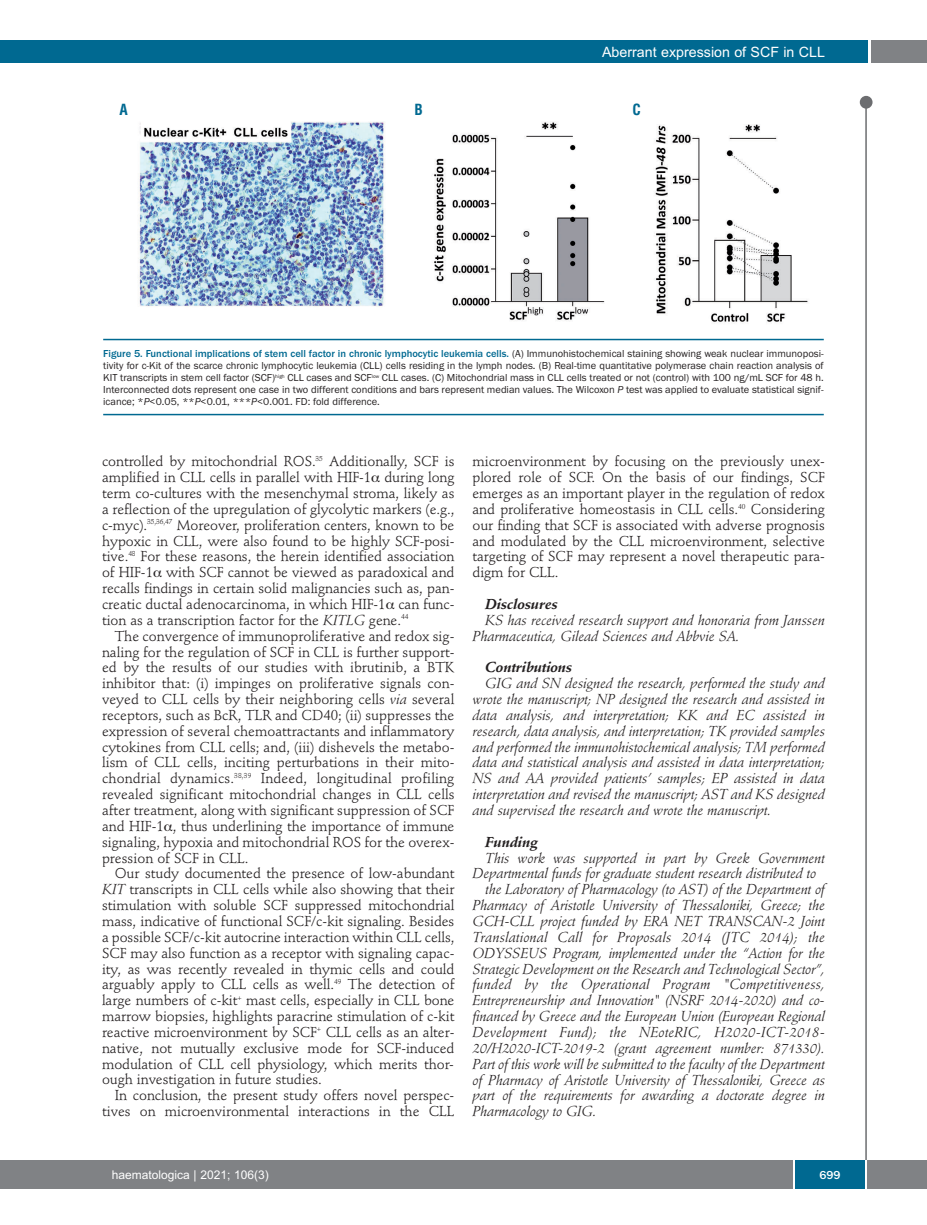
<style>
.page{position:relative;width:927px;height:1225px;background:#fff}
.page>*{position:absolute;margin:0;border:0;box-sizing:border-box;transform-origin:0 0}
.t1{font:700 condensed 15px "Helvetica";color:#006991}
.t2{font:14.25px/15.9px "Stempel Schneidler";letter-spacing:-.005em;color:#231f20;text-align:justify}
.t3{font:italic 14.25px/15.9px "Stempel Schneidler";letter-spacing:-.01em;color:#231f20}
.t4{font:italic 14.25px "Stempel Schneidler";letter-spacing:.01em;color:#231f20}
.t5{font:italic 700 14.25px "Stempel Schneidler";letter-spacing:-.005em;color:#231f20}
.t6{font:14.25px "Arial";color:#fff}
.t7{font:12px "Arial";color:#fff}
.t8{font:500 12px "Franklin Gothic";color:#fff}
.t9{font:10.5px/12px "Franklin Gothic";color:#231f20;text-align:justify}
.s1{font-weight:500;color:#006991}
.s2{font-style:italic}
</style>
<div class="page">
<div style="left:860px;top:96px;width:12px;height:13px;background:#6c6d70;border-radius:50%"></div>
<hr style="left:865px;top:98px;width:2px;height:1062px;background:#6c6d70">
<div style="left:871px;top:40px;width:56px;height:22px;background:#808285"></div>
<div style="left:18px;top:40px;width:849px;height:22px;background:#006991"></div>
<div style="left:17px;top:1160px;width:910px;height:28px;background:#808285"></div>
<div style="left:795px;top:1160px;width:70px;height:28px;background:#006991"></div>
<hr style="left:793px;top:1160px;width:2px;height:28px;background:#fff">
<hr style="left:865px;top:1160px;width:2px;height:28px;background:#fff">
<div style="left:0;top:40px;width:19px;height:22px;background:#006991"></div>
<div style="left:0;top:1160px;width:18px;height:28px;background:#808285"></div>
<img style="left:139px;top:121px;width:669px;height:201px">
<hr style="left:103px;top:339px;width:721px;height:1px;background:#006991">
<hr style="left:103px;top:414px;width:721px;height:1px;background:#006991">
<p class="t6" style="left:602px;top:44px;width:224px">Aberrant expression of SCF in CLL</p>
<p class="t1" style="left:120px;top:101px;width:10px">A</p>
<p class="t1" style="left:415px;top:101px;width:10px">B</p>
<p class="t1" style="left:633px;top:101px;width:10px">C</p>
<p class="t9" style="left:103px;top:348px;width:722px"><span class="s1">Figure 5. Functional implications of stem cell factor in chronic lymphocytic leukemia cells.</span> (A) Immunohistochemical staining showing weak nuclear immunoposi&shy;tivity for c-Kit of the scarce chronic lymphocytic leukemia (CLL) cells residing in the lymph nodes. (B) Real-time quantitative polymerase chain reaction analysis of KIT transcripts in stem cell factor (SCF)<sup>high</sup> CLL cases and SCF<sup>low</sup> CLL cases. (C) Mitochondrial mass in CLL cells treated or not (control) with 100 ng/mL SCF for 48 h.<br>Interconnected dots represent one case in two different conditions and bars represent median values. The Wilcoxon <span class="s2">P</span> test was applied to evaluate statistical signif&shy;icance; *<span class="s2">P</span>&lt;0.05, **<span class="s2">P</span>&lt;0.01, ***<span class="s2">P</span>&lt;0.001. FD: fold difference.</p>
<p class="t2" style="left:102px;top:455px;width:354px">controlled by mitochondrial ROS.<sup>35</sup> Additionally, SCF is amplified in CLL cells in parallel with HIF-1 during long term co-cultures with the mesenchymal stroma, likely as a reflection of the upregulation of glycolytic markers (e.g., c-myc).<sup>35,36,47</sup> Moreover, proliferation centers, known to be hypoxic in CLL, were also found to be highly SCF-posi&shy;tive.<sup>48</sup> For these reasons, the herein identified association of HIF-1 with SCF cannot be viewed as paradoxical and recalls findings in certain solid malignancies such as, pan&shy;creatic ductal adenocarcinoma, in which HIF-1 can func&shy;tion as a transcription factor for the <span class="s2">KITLG</span> gene.<sup>44</sup></p>
<p class="t2" style="left:102px;top:629px;width:354px;text-indent:13px">The convergence of immunoproliferative and redox sig&shy;naling for the regulation of SCF in CLL is further support&shy;ed by the results of our studies with ibrutinib, a BTK inhibitor that: (i) impinges on proliferative signals con&shy;veyed to CLL cells by their neighboring cells <span class="s2">via</span> several receptors, such as BcR, TLR and CD40; (ii) suppresses the expression of several chemoattractants and inflammatory cytokines from CLL cells; and, (iii) dishevels the metabo&shy;lism of CLL cells, inciting perturbations in their mito&shy;chondrial dynamics.<sup>38,39</sup> Indeed, longitudinal profiling revealed significant mitochondrial changes in CLL cells after treatment, along with significant suppression of SCF and HIF-1 , thus underlining the importance of immune signaling, hypoxia and mitochondrial ROS for the overex&shy;pression of SCF in CLL.</p>
<p class="t2" style="left:102px;top:867px;width:354px;text-indent:13px">Our study documented the presence of low-abundant <span class="s2">KIT</span> transcripts in CLL cells while also showing that their stimulation with soluble SCF suppressed mitochondrial mass, indicative of functional SCF/c-kit signaling. Besides a possible SCF/c-kit autocrine interaction within CLL cells, SCF may also function as a receptor with signaling capac&shy;ity, as was recently revealed in thymic cells and could arguably apply to CLL cells as well.<sup>49</sup> The detection of large numbers of c-kit<sup>+</sup> mast cells, especially in CLL bone marrow biopsies, highlights paracrine stimulation of c-kit reactive microenvironment by SCF<sup>+</sup> CLL cells as an alter&shy;native, not mutually exclusive mode for SCF-induced modulation of CLL cell physiology, which merits thor&shy;ough investigation in future studies.</p>
<p class="t2" style="left:102px;top:1088px;width:354px;text-align:right">In conclusion, the present study offers novel perspec&shy;tives on microenvironmental interactions in the CLL</p>
<p class="t2" style="left:472px;top:455px;width:354px">microenvironment by focusing on the previously unex&shy;plored role of SCF. On the basis of our findings, SCF emerges as an important player in the regulation of redox and proliferative homeostasis in CLL cells.<sup>40</sup> Considering our finding that SCF is associated with adverse prognosis and modulated by the CLL microenvironment, selective targeting of SCF may represent a novel therapeutic para&shy;digm for CLL.</p>
<p class="t5" style="left:485px;top:598px;width:74px">Disclosures</p>
<p class="t3" style="left:472px;top:613px;width:354px;text-indent:13px">KS has received research support and honoraria from Janssen<br>Pharmaceutica, Gilead Sciences and Abbvie SA.</p>
<p class="t5" style="left:485px;top:661px;width:89px">Contributions</p>
<p class="t3" style="left:472px;top:677px;width:354px;text-align:justify;text-indent:13px">GIG and SN designed the research, performed the study and wrote the manuscript; NP designed the research and assisted in data analysis, and interpretation; KK and EC assisted in research, data analysis, and interpretation; TK provided samples and performed the immunohistochemical analysis; TM performed data and statistical analysis and assisted in data interpretation; NS and AA provided patients’ samples; EP assisted in data interpretation and revised the manuscript; AST and KS designed and supervised the research and wrote the manuscript.</p>
<p class="t5" style="left:485px;top:836px;width:54px">Funding</p>
<p class="t3" style="left:485px;top:851px;width:341px">This work was supported in part by Greek Government</p>
<p class="t3" style="left:472px;top:867px;width:345px">Departmental funds for graduate student research distributed to</p>
<p class="t3" style="left:485px;top:883px;width:341px">the Laboratory of Pharmacology (to AST) of the Department of</p>
<p class="t3" style="left:472px;top:898px;width:354px">Pharmacy of Aristotle University of Thessaloniki, Greece; the</p>
<p class="t3" style="left:472px;top:914px;width:354px">GCH-CLL project funded by ERA NET TRANSCAN-2 Joint</p>
<p class="t4" style="left:472px;top:931px;width:354px">Translational Call for Proposals 2014 (JTC 2014); the</p>
<p class="t3" style="left:472px;top:946px;width:354px">ODYSSEUS Program, implemented under the “Action for the</p>
<p class="t3" style="left:472px;top:962px;width:354px">Strategic Development on the Research and Technological Sector”,</p>
<p class="t4" style="left:472px;top:978px;width:354px">funded by the Operational Program "Competitiveness,</p>
<p class="t3" style="left:472px;top:993px;width:354px">Entrepreneurship and Innovation" (NSRF 2014-2020) and co-</p>
<p class="t3" style="left:472px;top:1009px;width:354px">financed by Greece and the European Union (European Regional</p>
<p class="t4" style="left:472px;top:1026px;width:354px">Development Fund); the NEoteRIC, H2020-ICT-2018-</p>
<p class="t3" style="left:472px;top:1041px;width:354px">20/H2020-ICT-2019-2 (grant agreement number: 871330).</p>
<p class="t3" style="left:472px;top:1057px;width:354px">Part of this work will be submitted to the faculty of the Department</p>
<p class="t3" style="left:472px;top:1073px;width:354px">of Pharmacy of Aristotle University of Thessaloniki, Greece as</p>
<p class="t3" style="left:472px;top:1089px;width:354px">part of the requirements for awarding a doctorate degree in</p>
<p class="t3" style="left:472px;top:1104px;width:125px">Pharmacology to GIG.</p>
<p class="t7" style="left:112px;top:1167px;width:158px">haematologica | 2021; 106(3)</p>
<p class="t8" style="left:819px;top:1167px;width:23px">699</p>
</div>
